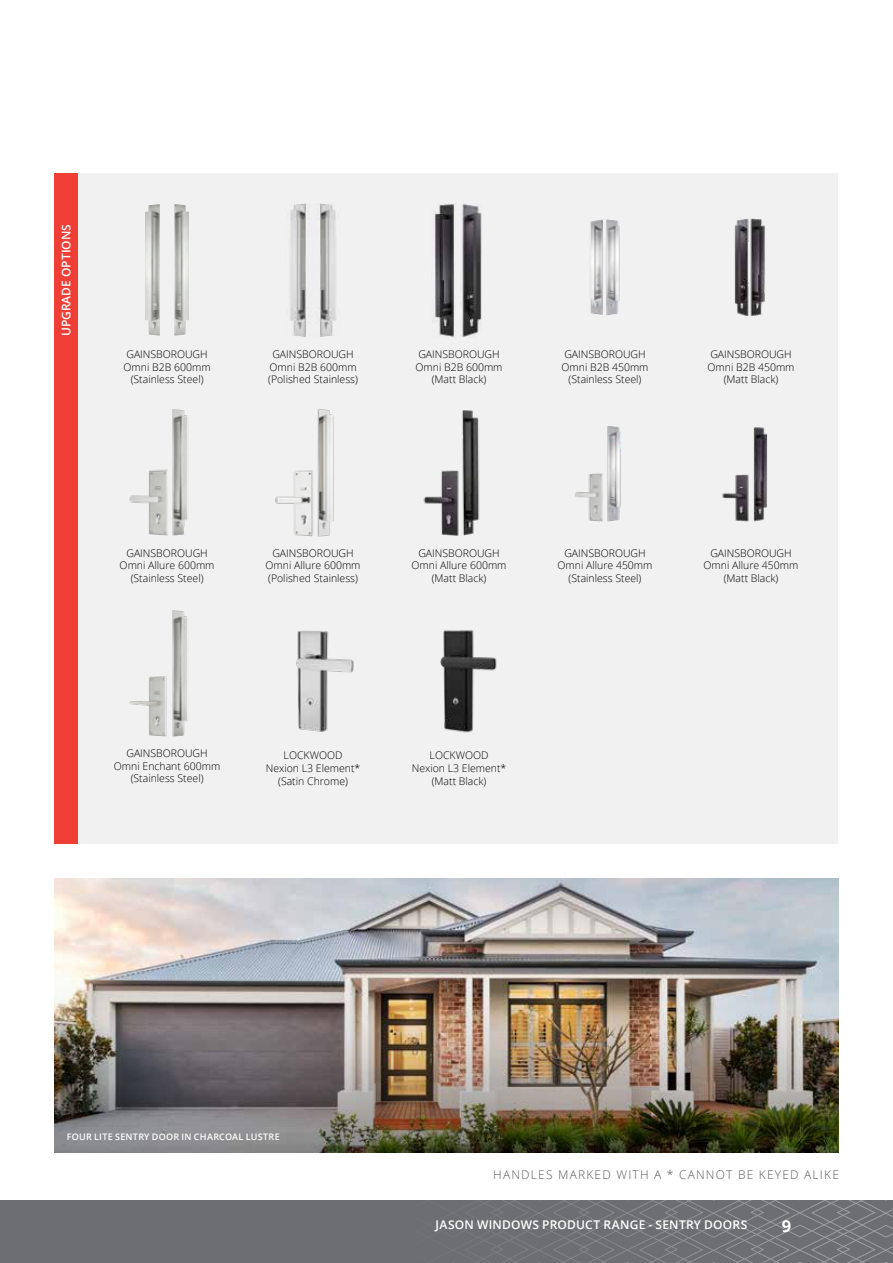
<style>
.page{position:relative;width:893px;height:1263px;background:#fff}
.page>*{position:absolute;margin:0;border:0;box-sizing:border-box;transform-origin:0 0}
.t1{font:700 16.5px "Open Sans";color:#fff}
.t2{font:600 12px "Open Sans";letter-spacing:.015em;color:#fff}
.t3{font:300 12px "Open Sans";letter-spacing:.1em;color:#58595b}
.t4{font:300 10.5px/12.6px "Open Sans";color:#000;text-align:center}
.t5{font:600 9px "Open Sans";letter-spacing:.03em;color:#fff}
</style>
<div class="page">
<div style="left:0;top:1200px;width:893px;height:63px;background:#6d6e71"></div>
<svg style="left:482px;top:1200px;width:411px;height:63px"></svg>
<div style="left:54px;top:173px;width:784px;height:670px;background:#f1f1f2"></div>
<div style="left:54px;top:173px;width:24px;height:670px;background:#ef3e35"></div>
<img style="left:129px;top:610px;width:59px;height:127px">
<img style="left:575px;top:426px;width:46px;height:96px">
<img style="left:722px;top:427px;width:46px;height:95px">
<img style="left:129px;top:409px;width:59px;height:127px">
<img style="left:423px;top:410px;width:57px;height:126px">
<img style="left:275px;top:409px;width:59px;height:128px">
<img style="left:145px;top:204px;width:15px;height:132px">
<img style="left:174px;top:204px;width:15px;height:132px">
<img style="left:590px;top:219px;width:30px;height:96px">
<img style="left:734px;top:219px;width:31px;height:97px">
<img style="left:290px;top:204px;width:18px;height:132px">
<img style="left:318px;top:204px;width:18px;height:132px">
<img style="left:433px;top:204px;width:21px;height:134px">
<img style="left:461px;top:204px;width:21px;height:134px">
<img style="left:54px;top:878px;width:785px;height:67px">
<img style="left:54px;top:945px;width:785px;height:207px">
<img style="left:296px;top:630px;width:58px;height:102px">
<img style="left:440px;top:630px;width:57px;height:103px">
<p class="t2" style="left:58px;top:336px;width:113px;rotate:-90deg">UPGRADE OPTIONS</p>
<p class="t4" style="left:124px;top:348px;width:89px">GAINSBOROUGH<br>Omni B2B 600mm (Stainless Steel)</p>
<p class="t4" style="left:268px;top:348px;width:91px">GAINSBOROUGH<br>Omni B2B 600mm (Polished Stainless)</p>
<p class="t4" style="left:562px;top:348px;width:89px">GAINSBOROUGH<br>Omni B2B 450mm (Stainless Steel)</p>
<p class="t4" style="left:707px;top:348px;width:89px">GAINSBOROUGH<br>Omni B2B 450mm (Matt Black)</p>
<p class="t4" style="left:416px;top:348px;width:89px">GAINSBOROUGH<br>Omni B2B 600mm (Matt Black)</p>
<p class="t4" style="left:120px;top:546px;width:96px">GAINSBOROUGH<br>Omni Allure 600mm (Stainless Steel)</p>
<p class="t4" style="left:412px;top:546px;width:96px">GAINSBOROUGH<br>Omni Allure 600mm (Matt Black)</p>
<p class="t4" style="left:266px;top:546px;width:96px">GAINSBOROUGH<br>Omni Allure 600mm (Polished Stainless)</p>
<p class="t4" style="left:558px;top:546px;width:96px">GAINSBOROUGH<br>Omni Allure 450mm (Stainless Steel)</p>
<p class="t4" style="left:704px;top:546px;width:96px">GAINSBOROUGH<br>Omni Allure 450mm (Matt Black)</p>
<p class="t4" style="left:114px;top:747px;width:108px">GAINSBOROUGH<br>Omni Enchant 600mm (Stainless Steel)</p>
<p class="t4" style="left:266px;top:749px;width:96px">LOCKWOOD<br>Nexion L3 Element* (Satin Chrome)</p>
<p class="t4" style="left:412px;top:749px;width:96px">LOCKWOOD<br>Nexion L3 Element* (Matt Black)</p>
<p class="t5" style="left:67px;top:1130px;width:214px">FOUR LITE SENTRY DOOR IN CHARCOAL LUSTRE</p>
<p class="t3" style="left:493px;top:1166px;width:347px">HANDLES MARKED WITH A * CANNOT BE KEYED ALIKE</p>
<p class="t2" style="left:436px;top:1216px;width:313px">JASON WINDOWS PRODUCT RANGE - SENTRY DOORS</p>
<h1 class="t1" style="left:782px;top:1214px;width:11px">9</h1>
</div>
